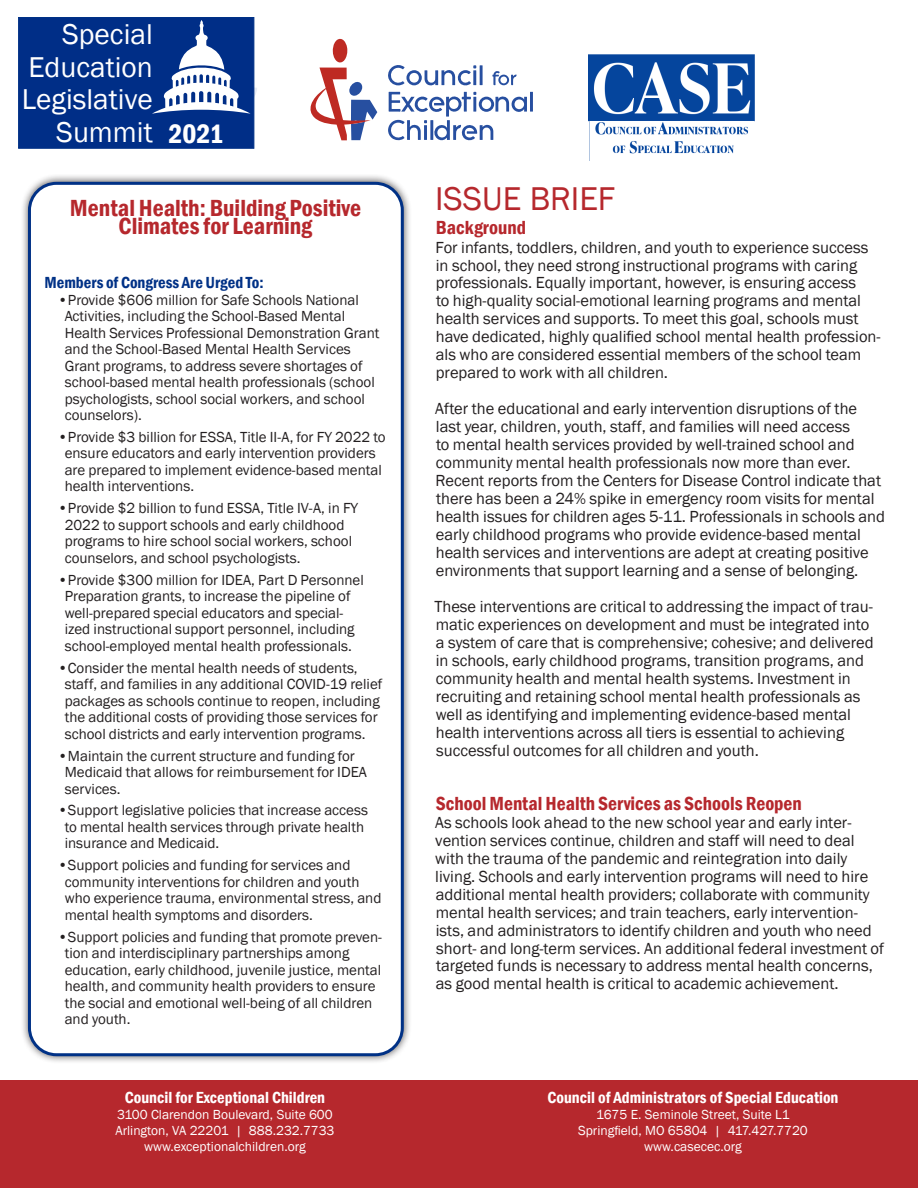
<style>
.page{position:relative;width:918px;height:1188px;background:#fff}
.page>*{position:absolute;margin:0;border:0;box-sizing:border-box;transform-origin:0 0}
.main_text{font:33.9px "Franklin Gothic";color:#b6282d}
.t1{font:29.4px/32.5px "Franklin Gothic";color:#fff;text-align:right}
.t2{font:600 condensed 27.45px "Franklin Gothic";color:#fff}
.headers{font:600 condensed 24px/18px "Franklin Gothic";color:#b6282d;text-align:center}
.main_text-2{font:600 condensed 19.5px "Franklin Gothic";color:#b6282d}
.main_text-3{font:16.5px/18px "Franklin Gothic";color:#231f20}
.t3{font:600 condensed 16.5px "Franklin Gothic";color:#fff}
.subheader{font:600 condensed 16.5px "Franklin Gothic";color:#003186}
.t4{font:15px/16.5px "Franklin Gothic";color:#231f20}
.t5{font:13.5px/16.2px "Franklin Gothic";color:#fff;text-align:center}
</style>
<div class="page">
<div style="left:0;top:1080px;width:918px;height:108px;background:#b6282d"></div>
<img style="left:588px;top:55px;width:167px;height:69px">
<img style="left:590px;top:121px;width:163px;height:33px">
<svg style="left:310px;top:39px;width:67px;height:101px"></svg>
<svg style="left:492px;top:71px;width:25px;height:14px"></svg>
<svg style="left:388px;top:65px;width:95px;height:21px"></svg>
<svg style="left:388px;top:92px;width:145px;height:48px"></svg>
<div style="left:18px;top:17px;width:236px;height:132px;background:#002e87;border:1px solid #003186"></div>
<svg style="left:152px;top:20px;width:105px;height:110px"></svg>
<div style="left:20px;top:174px;width:392px;height:891px;background:#231f20;opacity:.75"></div>
<div style="left:29px;top:183px;width:373px;height:872px;background:#fff;border-radius:27px"></div>
<div style="left:28px;top:182px;width:376px;height:874px;border:3px solid #003186;border-radius:27px"></div>
<h2 class="t1" style="left:22px;top:19px;width:133px">Special<br>Education<br>Legislative<br>Summit</h2>
<h3 class="t2" style="left:168px;top:116px;width:57px">2021</h3>
<p class="headers" style="left:70px;top:199px;width:293px">Mental Health: Building Positive<br>Climates for Learning</p>
<p class="subheader" style="left:44px;top:271px;width:221px">Members of Congress Are Urged To:</p>
<p class="t4" style="left:65px;top:292px;width:316px;text-indent:-7px">•Provide $606 million for Safe Schools National Activities, including the School-Based Mental Health Services Professional Demonstration Grant and the School-Based Mental Health Services Grant programs, to address severe shortages of school-based mental health professionals (school psychologists, school social workers, and school counselors).</p>
<p class="t4" style="left:65px;top:429px;width:323px;text-indent:-7px">•Provide $3 billion for ESSA, Title II-A, for FY 2022 to ensure educators and early intervention providers are prepared to implement evidence-based mental health interventions.</p>
<p class="t4" style="left:65px;top:500px;width:295px;text-indent:-7px">•Provide $2 billion to fund ESSA, Title IV-A, in FY 2022 to support schools and early childhood programs to hire school social workers, school counselors, and school psychologists.</p>
<p class="t4" style="left:65px;top:572px;width:301px;text-indent:-7px">•Provide $300 million for IDEA, Part D Personnel Preparation grants, to increase the pipeline of well-prepared special educators and special&shy;ized instructional support personnel, including school-employed mental health professionals.</p>
<p class="t4" style="left:65px;top:660px;width:319px;text-indent:-7px">•Consider the mental health needs of students, staff, and families in any additional COVID-19 relief packages as schools continue to reopen, including the additional costs of providing those services for school districts and early intervention programs.</p>
<p class="t4" style="left:65px;top:748px;width:304px;text-indent:-7px">•Maintain the current structure and funding for<br>Medicaid that allows for reimbursement for IDEA services.</p>
<p class="t4" style="left:65px;top:802px;width:305px;text-indent:-7px">•Support legislative policies that increase access to mental health services through private health insurance and Medicaid.</p>
<p class="t4" style="left:65px;top:857px;width:318px;text-indent:-7px">•Support policies and funding for services and community interventions for children and youth who experience trauma, environmental stress, and mental health symptoms and disorders.</p>
<p class="t4" style="left:65px;top:929px;width:319px;text-indent:-7px">•Support policies and funding that promote preven&shy;tion and interdisciplinary partnerships among education, early childhood, juvenile justice, mental health, and community health providers to ensure the social and emotional well-being of all children and youth.</p>
<p class="t3" style="left:125px;top:1086px;width:202px">Council for Exceptional Children</p>
<p class="t5" style="left:115px;top:1106px;width:221px">3100 Clarendon Boulevard, Suite 600<br>Arlington, VA 22201 | 888.232.7733 www.exceptionalchildren.org</p>
<p class="main_text" style="left:435px;top:177px;width:182px">ISSUE BRIEF</p>
<p class="main_text-2" style="left:436px;top:214px;width:92px">Background</p>
<p class="main_text-3" style="left:436px;top:239px;width:446px">For infants, toddlers, children, and youth to experience success in school, they need strong instructional programs with caring professionals. Equally important, however, is ensuring access<br>to high-quality social-emotional learning programs and mental health services and supports. To meet this goal, schools must have dedicated, highly qualified school mental health profession&shy;als who are considered essential members of the school team prepared to work with all children.</p>
<p class="main_text-3" style="left:435px;top:400px;width:451px">After the educational and early intervention disruptions of the last year, children, youth, staff, and families will need access<br>to mental health services provided by well-trained school and community mental health professionals now more than ever.<br>Recent reports from the Centers for Disease Control indicate that there has been a 24% spike in emergency room visits for mental health issues for children ages 5-11. Professionals in schools and early childhood programs who provide evidence-based mental health services and interventions are adept at creating positive environments that support learning and a sense of belonging.</p>
<p class="main_text-3" style="left:434px;top:598px;width:441px">These interventions are critical to addressing the impact of trau&shy;matic experiences on development and must be integrated into a system of care that is comprehensive; cohesive; and delivered in schools, early childhood programs, transition programs, and community health and mental health systems. Investment in recruiting and retaining school mental health professionals as well as identifying and implementing evidence-based mental health interventions across all tiers is essential to achieving successful outcomes for all children and youth.</p>
<p class="main_text-2" style="left:436px;top:790px;width:368px">School Mental Health Services as Schools Reopen</p>
<p class="main_text-3" style="left:435px;top:814px;width:450px">As schools look ahead to the new school year and early inter&shy;vention services continue, children and staff will need to deal with the trauma of the pandemic and reintegration into daily living. Schools and early intervention programs will need to hire additional mental health providers; collaborate with community mental health services; and train teachers, early intervention&shy;ists, and administrators to identify children and youth who need short- and long-term services. An additional federal investment of targeted funds is necessary to address mental health concerns, as good mental health is critical to academic achievement.</p>
<p class="t3" style="left:548px;top:1086px;width:293px">Council of Administrators of Special Education</p>
<p class="t5" style="left:578px;top:1106px;width:231px">1675 E. Seminole Street, Suite L1<br>Springfield, MO 65804 | 417.427.7720 www.casecec.org</p>
</div>
